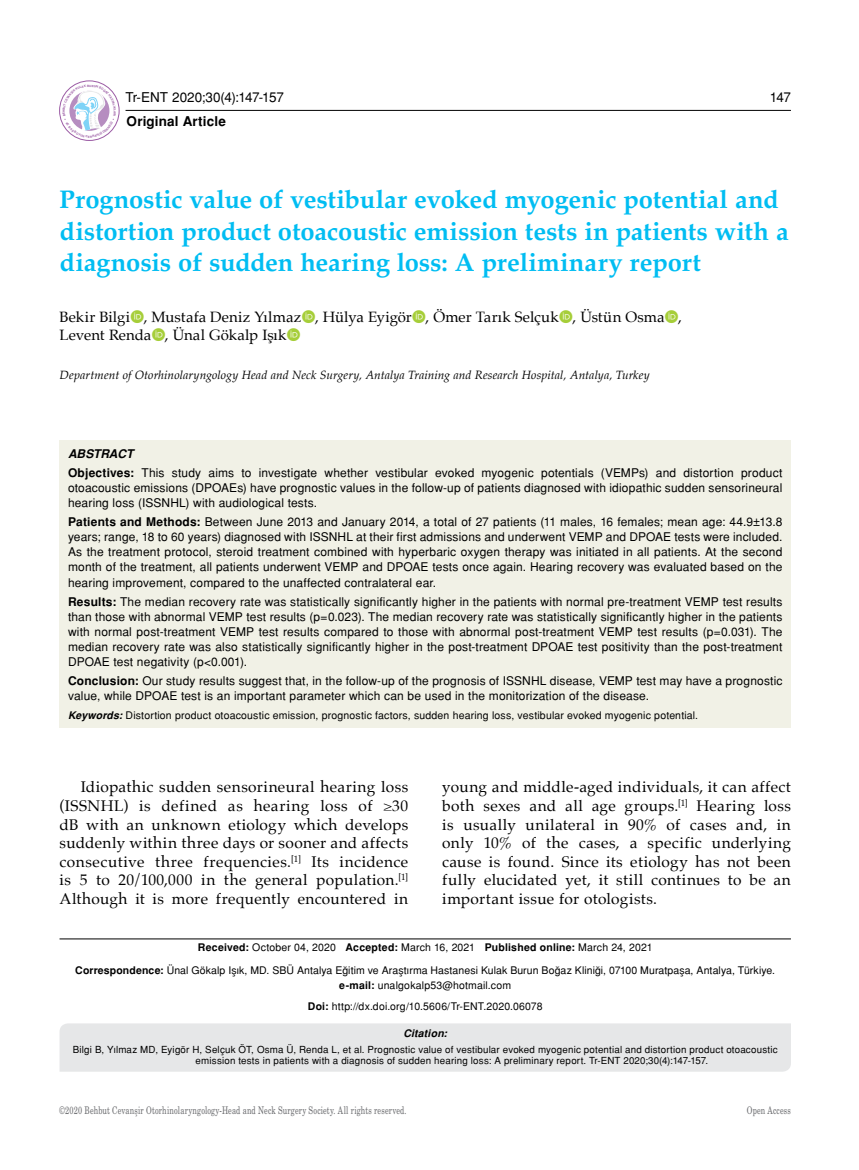
<style>
.page{position:relative;width:859px;height:1170px;background:#fff}
.page>*{position:absolute;margin:0;border:0;box-sizing:border-box;transform-origin:0 0}
.t1{font:700 25.5px/31.5px "Palatino";letter-spacing:-.005em;color:#00bdf2}
.t2{font:15.45px/18.6px "Palatino";letter-spacing:.02em;color:#000;text-align:justify}
.t3{font:15px/18px "Palatino";letter-spacing:.005em;color:#000}
.t4{font:13.5px "Helvetica Normal Tr";letter-spacing:-.015em;color:#000}
.t5{font:700 13.5px "Helvetica Tr";letter-spacing:.01em;color:#000}
.t6{font:12px/15px "Helvetica Normal Tr";letter-spacing:.015em;color:#000;text-align:justify}
.t7{font:italic 12px "Palatino";letter-spacing:.005em;color:#000}
.t8{font:12px "Helvetica Bold Italic Tr";letter-spacing:-.01em;color:#000}
.t9{font:10.5px/15.6px "Helvetica Normal Tr";letter-spacing:.015em;color:#000;text-align:center}
.t10{font:10.5px "Madison Tr";letter-spacing:.015em;color:#6d6e71}
.t11{font:10.5px "Helvetica Bold Italic Tr";letter-spacing:.02em;color:#000}
.t12{font:9.75px/11.7px "Helvetica Normal Tr";letter-spacing:.02em;color:#000}
.s1{font-family:"Helvetica Tr";font-weight:700}
.s2{font-family:"Helvetica Bold Italic Tr"}
</style>
<div class="page">
<hr style="left:126px;top:110px;width:665px;height:1px;background:#000">
<div style="left:60px;top:81px;width:59px;height:59px;border:1px solid #9b5ba4;border-radius:50%"></div>
<div style="left:60px;top:440px;width:731px;height:288px;background:#f1f1e6"></div>
<hr style="left:60px;top:938px;width:731px;height:1px;background:#000">
<div style="left:60px;top:1023px;width:731px;height:48px;background:#e6e7e8"></div>
<svg style="left:63px;top:84px;width:53px;height:53px"></svg>
<p class="t4" style="left:126px;top:89px;width:160px">Tr-ENT 2020;30(4):147-157</p>
<p class="t4" style="left:770px;top:89px;width:23px">147</p>
<p class="t5" style="left:127px;top:113px;width:101px">Original Article</p>
<h1 class="t1" style="left:60px;top:183px;width:731px">Prognostic value of vestibular evoked myogenic potential and distortion product otoacoustic emission tests in patients with a diagnosis of sudden hearing loss: A preliminary report</h1>
<p class="t3" style="left:60px;top:307px;width:624px">Bekir Bilgi , Mustafa Deniz Yılmaz , Hülya Eyigör , Ömer Tarık Selçuk , Üstün Osma ,<br>Levent Renda , Ünal Gökalp Işık</p>
<p class="t7" style="left:60px;top:365px;width:592px">Department of Otorhinolaryngology Head and Neck Surgery, Antalya Training and Research Hospital, Antalya, Turkey</p>
<p class="t8" style="left:68px;top:446px;width:67px">ABSTRACT</p>
<p class="t6" style="left:68px;top:465px;width:716px"><span class="s1">Objectives:</span> This study aims to investigate whether vestibular evoked myogenic potentials (VEMPs) and distortion product otoacoustic emissions (DPOAEs) have prognostic values in the follow-up of patients diagnosed with idiopathic sudden sensorineural hearing loss (ISSNHL) with audiological tests.</p>
<p class="t6" style="left:68px;top:514px;width:716px"><span class="s1">Patients and Methods:</span> Between June 2013 and January 2014, a total of 27 patients (11 males, 16 females; mean age: 44.9±13.8 years; range, 18 to 60 years) diagnosed with ISSNHL at their first admissions and underwent VEMP and DPOAE tests were included.<br>As the treatment protocol, steroid treatment combined with hyperbaric oxygen therapy was initiated in all patients. At the second month of the treatment, all patients underwent VEMP and DPOAE tests once again. Hearing recovery was evaluated based on the hearing improvement, compared to the unaffected contralateral ear.</p>
<p class="t6" style="left:68px;top:594px;width:716px"><span class="s1">Results:</span> The median recovery rate was statistically significantly higher in the patients with normal pre-treatment VEMP test results than those with abnormal VEMP test results (p=0.023). The median recovery rate was statistically significantly higher in the patients with normal post-treatment VEMP test results compared to those with abnormal post-treatment VEMP test results (p=0.031). The median recovery rate was also statistically significantly higher in the post-treatment DPOAE test positivity than the post-treatment DPOAE test negativity (p&lt;0.001).</p>
<p class="t6" style="left:68px;top:673px;width:716px"><span class="s1">Conclusion:</span> Our study results suggest that, in the follow-up of the prognosis of ISSNHL disease, VEMP test may have a prognostic value, while DPOAE test is an important parameter which can be used in the monitorization of the disease.</p>
<p class="t9" style="left:68px;top:707px;width:632px"><span class="s2">Keywords:</span> Distortion product otoacoustic emission, prognostic factors, sudden hearing loss, vestibular evoked myogenic potential.</p>
<p class="t2" style="left:60px;top:777px;width:350px;text-indent:21px">Idiopathic sudden sensorineural hearing loss (ISSNHL) is defined as hearing loss of ≥30 dB with an unknown etiology which develops suddenly within three days or sooner and affects consecutive three frequencies.<sup>[1]</sup> Its incidence is 5 to 20/100,000 in the general population.<sup>[1] </sup>Although it is more frequently encountered in</p>
<p class="t2" style="left:442px;top:777px;width:350px">young and middle-aged individuals, it can affect both sexes and all age groups.<sup>[1]</sup> Hearing loss is usually unilateral in 90% of cases and, in only 10% of the cases, a specific underlying cause is found. Since its etiology has not been fully elucidated yet, it still continues to be an important issue for otologists.</p>
<p class="t9" style="left:198px;top:939px;width:456px"><span class="s1">Received:</span> October 04, 2020 <span class="s1">Accepted:</span> March 16, 2021 <span class="s1">Published online:</span> March 24, 2021</p>
<p class="t9" style="left:75px;top:962px;width:701px"><span class="s1">Correspondence:</span> Ünal Gökalp Işık, MD. SBÜ Antalya Eğitim ve Araştırma Hastanesi Kulak Burun Boğaz Kliniği, 07100 Muratpaşa, Antalya, Türkiye. <span class="s1">e-mail:</span> unalgokalp53@hotmail.com</p>
<p class="t9" style="left:308px;top:998px;width:236px"><span class="s1">Doi:</span> http://dx.doi.org/10.5606/Tr-ENT.2020.06078</p>
<p class="t11" style="left:403px;top:1026px;width:45px">Citation:</p>
<p class="t12" style="left:196px;top:1043px;width:583px;text-indent:-123px">Bilgi B, Yılmaz MD, Eyigör H, Selçuk ÖT, Osma Ü, Renda L, et al. Prognostic value of vestibular evoked myogenic potential and distortion product otoacoustic emission tests in patients with a diagnosis of sudden hearing loss: A preliminary report. Tr-ENT 2020;30(4):147-157.</p>
<p class="t10" style="left:60px;top:1103px;width:349px">©2020 Behbut Cevanşir Otorhinolaryngology-Head and Neck Surgery Society. All rights reserved.</p>
<p class="t10" style="left:747px;top:1103px;width:46px">Open Access</p>
</div>
